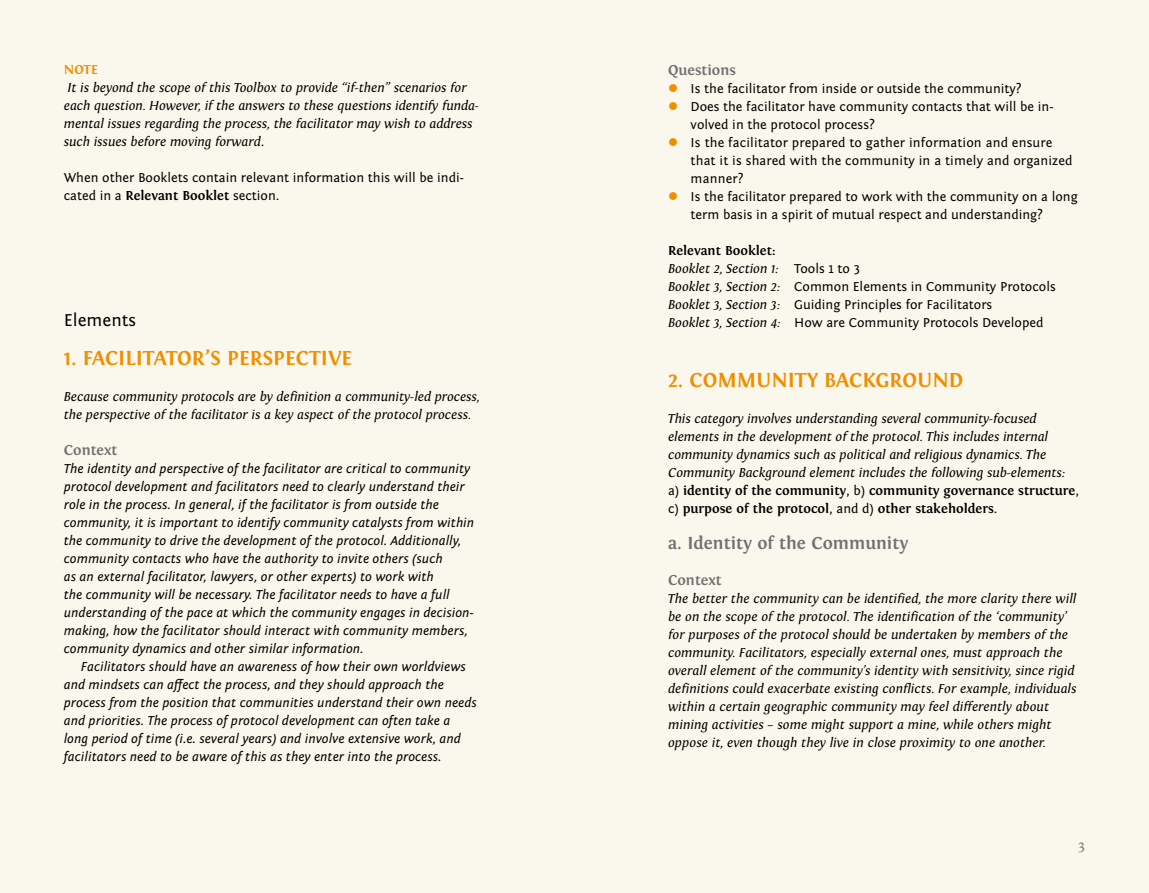
<style>
.page{position:relative;width:1149px;height:893px;background:#fff}
.page>*{position:absolute;margin:0;border:0;box-sizing:border-box;transform-origin:0 0}
.t1{font:700 21px "Fontin";color:#f18e00}
.t2{font:700 18px "Fontin";color:#707172}
.t3{font:18px "Fontin Sans";color:#000}
.t4{font:700 15px "Fontin";color:#707172}
.t5{font:15px "Adobe Jenson Pro";color:#707172}
.t6{font:italic 13.5px/18px "Fontin";color:#000}
.t7{font:italic 13.5px/18px "Fontin Sans";letter-spacing:.005em;color:#000}
.t8{font:13.5px/18px "Fontin Sans";color:#000}
.t9{font:700 13.5px "Fontin";color:#f18e00}
.s1{font-family:"Fontin Sans";font-style:normal}
.s2{font-family:"Fontin";font-weight:700}
.s3{color:#f18e00}
.s4{font-weight:700;font-style:normal}
.s5{font-family:"Fontin";font-style:italic}
</style>
<div class="page">
<div style="left:0;top:0;width:1148px;height:893px;background:#faf8ec"></div>
<p class="t9" style="left:64px;top:62px;width:34px">NOTE</p>
<p class="t6" style="left:64px;top:78px;width:416px">It is beyond the scope of this Toolbox to provide “if-then” scenarios for each question. However, if the answers to these questions identify funda&shy;mental issues regarding the process, the facilitator may wish to address such issues before moving forward<span class="s1">.</span></p>
<p class="t8" style="left:64px;top:169px;width:401px">When other Booklets contain relevant information this will be indi&shy;cated in a <span class="s2">Relevant Booklet</span> section.</p>
<h2 class="t3" style="left:64px;top:310px;width:74px">Elements</h2>
<h1 class="t1" style="left:64px;top:346px;width:287px">1. FACI LITATOR’S PERSPECTIVE</h1>
<p class="t6" style="left:64px;top:387px;width:417px">Because community protocols are by definition a community-led process, the perspective of the facilitator is a key aspect of the protocol process.</p>
<p class="t4" style="left:64px;top:442px;width:55px">Context</p>
<p class="t7" style="left:64px;top:460px;width:412px">The identity and perspective of the facilitator are critical to community protocol development and facilitators need to clearly understand their role in the process. In general, if the facilitator is from outside the community, it is important to identify community catalysts from within the community to drive the development of the protocol. Additionally, community contacts who have the authority to invite others (such<br>as an external facilitator, lawyers, or other experts) to work with<br>the community will be necessary. The facilitator needs to have a full understanding of the pace at which the community engages in decision&shy;making, how the facilitator should interact with community members, community dynamics and other similar information.</p>
<p class="t7" style="left:64px;top:658px;width:414px;text-indent:17px">Facilitators should have an awareness of how their own worldviews and mindsets can affect the process, and they should approach the process from the position that communities understand their own needs and priorities. The process of protocol development can often take a long period of time (i.e. several years) and involve extensive work, and facilitators need to be aware of this as they enter into the process.</p>
<p class="t4" style="left:668px;top:62px;width:69px">Questions</p>
<p class="t8" style="left:668px;top:80px;width:355px"><span class="s3">●</span> Is the facilitator from inside or outside the community?</p>
<p class="t8" style="left:690px;top:98px;width:364px;text-indent:-23px"><span class="s3">●</span> Does the facilitator have community contacts that will be in&shy;volved in the protocol process?</p>
<p class="t8" style="left:690px;top:134px;width:383px;text-indent:-23px"><span class="s3">●</span> Is the facilitator prepared to gather information and ensure that it is shared with the community in a timely and organized manner?</p>
<p class="t8" style="left:690px;top:188px;width:388px;text-indent:-23px"><span class="s3">●</span> Is the facilitator prepared to work with the community on a long term basis in a spirit of mutual respect and understanding?</p>
<p class="t6" style="left:668px;top:242px;width:194px"><span class="s4">Relevant Booklet:<br></span>Booklet 2, Section 1: <span class="s1">Tools 1 to 3</span></p>
<p class="t8" style="left:668px;top:278px;width:389px"><span class="s5">Booklet 3, Section 2:</span> Common Elements in Community Protocols<br><span class="s5">Booklet 3, Section 3:</span> Guiding Principles for Facilitators<br><span class="s5">Booklet 3, Section 4:</span> How are Community Protocols Developed</p>
<h1 class="t1" style="left:668px;top:368px;width:296px">2. COMMUNITY BACKGROUND</h1>
<p class="t6" style="left:668px;top:410px;width:412px">This category involves understanding several community-focused elements in the development of the protocol. This includes internal community dynamics such as political and religious dynamics. The Community Background element includes the following sub-elements: <span class="s1">a)</span> <span class="s4">identity of the community</span><span class="s1">, b)</span> <span class="s4">community governance structure</span><span class="s1">, c)</span> <span class="s4">purpose of the protocol</span><span class="s1">, and d)</span> <span class="s4">other stakeholders</span><span class="s1">.</span></p>
<h2 class="t2" style="left:668px;top:533px;width:241px">a. I dentity of the Community</h2>
<p class="t4" style="left:668px;top:572px;width:55px">Context</p>
<p class="t6" style="left:668px;top:590px;width:409px">The better the community can be identified, the more clarity there will be on the scope of the protocol. The identification of the ‘community’ for purposes of the protocol should be undertaken by members of the community. Facilitators, especially external ones, must approach the overall element of the community’s identity with sensitivity, since rigid definitions could exacerbate existing conflicts. For example, individuals within a certain geographic community may feel differently about mining activities – some might support a mine, while others might oppose it, even though they live in close proximity to one another.</p>
<p class="t5" style="left:1077px;top:839px;width:9px">3</p>
</div>
